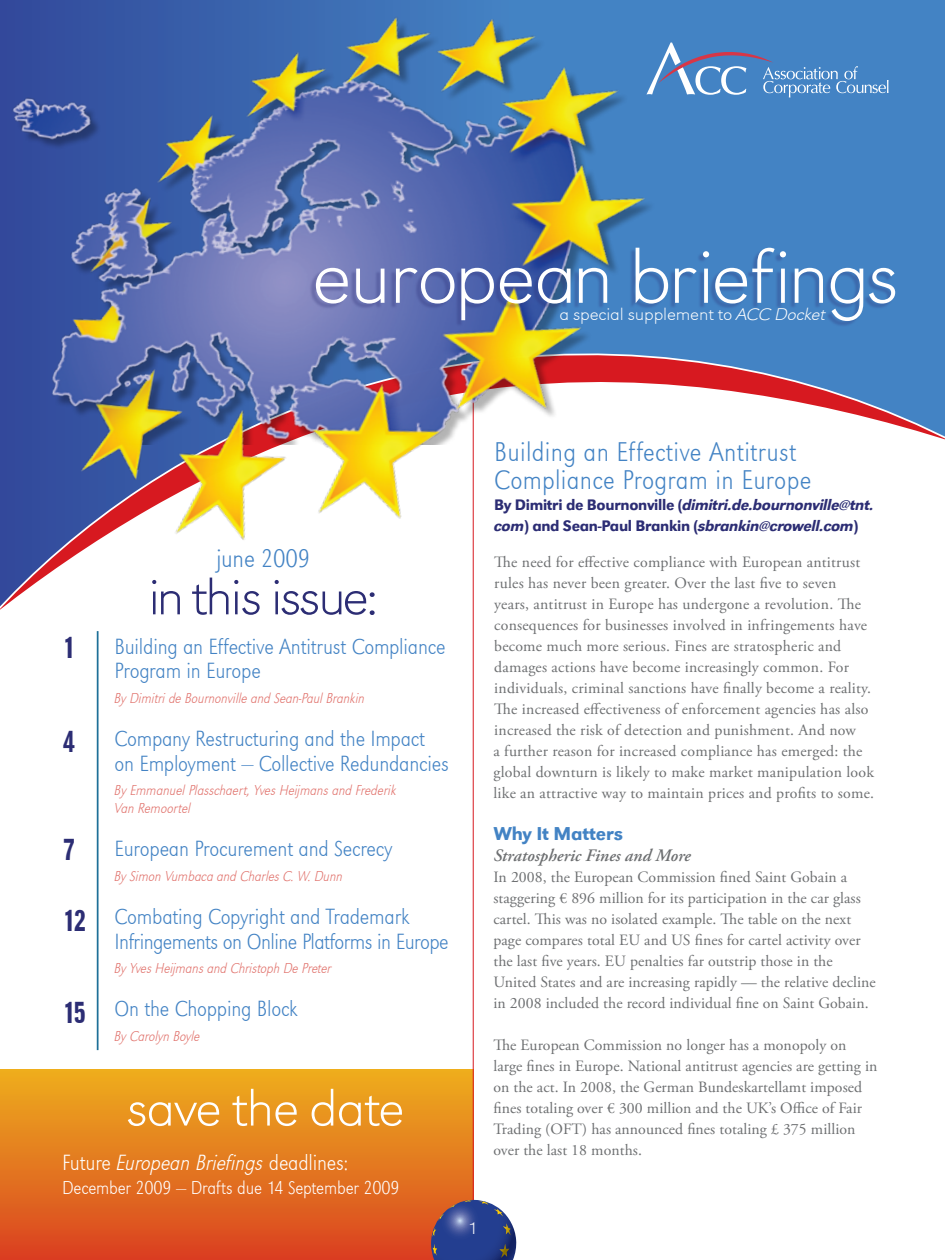
<style>
.page{position:relative;width:945px;height:1260px;background:#fff}
.page>*{position:absolute;margin:0;border:0;box-sizing:border-box;transform-origin:0 0}
.t1{font:78.75px "URW Grotesk T Extr Ligh Extr Wide";letter-spacing:-.035em;color:#fff}
.t2{font:52.5px "URW Grotesk T Extr Ligh Extr Wide";letter-spacing:-.055em;color:#2c2d74}
.t3{font:52.5px "URW Grotesk T Extr Ligh Extr Wide";letter-spacing:-.035em;color:#fff}
.t4{font:700 condensed 31.5px "URW Grotesk T";color:#2c2d74}
.t5{font:28px/27.8px "URW Grotesk T Extr Ligh Extr Narr";letter-spacing:.01em;color:#4383c4}
.t6{font:26.25px "URW Grotesk T Extr Ligh Extr Narr";letter-spacing:-.01em;color:#4383c4}
.t7{font:22.75px/24.3px "URW Grotesk T Extr Ligh Extr Narr";letter-spacing:-.01em;color:#4383c4}
.t8{font:22.75px "URW Grotesk T Extr Ligh Extr Narr Obli";letter-spacing:-.01em;color:#fff}
.t9{font:19.25px "URW Grotesk T Extr Ligh Extr Narr";letter-spacing:-.01em;color:#fff}
.t10{font:500 19.25px "URW Grotesk T";letter-spacing:-.01em;color:#4383c4}
.t11{font:17.5px "URW Grotesk T Extr Ligh Extr Wide";letter-spacing:-.01em;color:#fff}
.t12{font:italic 600 17.5px "Adobe Garamond Pro";color:#6d6f71}
.t13{font:15.75px/21px "Adobe Garamond Pro";letter-spacing:.005em;color:#6d6f71}
.t14{font:15.75px/21px "URW Grotesk T Medi Obli";letter-spacing:-.02em;color:#2c2d74}
.t15{font:14.88px/17.8px "URW Grotesk T Extr Ligh Extr Narr Obli";letter-spacing:-.01em;color:#e1746e}
.s1{font-family:"URW Grotesk T Extr Ligh Extr Wide Obli"}
.s2{font-family:"URW Grotesk T Extr Ligh Extr Narr"}
.s3{font-family:"URW Grotesk T";font-weight:500}
</style>
<div class="page">
<div style="left:0;top:1070px;width:473px;height:190px;background:linear-gradient(to bottom,#eeaf1d,#da4121)"></div>
<div style="left:732px;top:0;width:213px;height:334px;background:#4383c4"></div>
<svg style="left:732px;top:43px;width:157px;height:55px;background:#538cc7"></svg>
<hr style="left:97px;top:631px;width:2px;height:419px;background:#1e7098">
<svg style="left:96px;top:334px;width:849px;height:299px"></svg>
<hr style="left:473px;top:376px;width:1px;height:832px;background:#d71920">
<svg style="left:431px;top:1200px;width:86px;height:60px;background:#4f578c"></svg>
<img style="left:0;top:0;width:732px;height:630px">
<div style="left:310px;top:249px;width:584px;height:78px;background:#2c2d74;opacity:.3"></div>
<h1 class="t1" style="left:312px;top:231px;width:589px">european briefings</h1>
<p class="t11" style="left:559px;top:304px;width:268px">a special supplement to <span class="s1">ACC Docket</span></p>
<h3 class="t4" style="left:63px;top:631px;width:14px">1</h3>
<h3 class="t4" style="left:63px;top:725px;width:14px">4</h3>
<h3 class="t4" style="left:63px;top:832px;width:14px">7</h3>
<h3 class="t4" style="left:63px;top:904px;width:25px">12</h3>
<h3 class="t4" style="left:63px;top:996px;width:25px">15</h3>
<h3 class="t6" style="left:216px;top:543px;width:95px">june 2009</h3>
<h2 class="t2" style="left:148px;top:566px;width:231px">in this issue:</h2>
<h3 class="t7" style="left:115px;top:634px;width:333px">Building an Effective Antitrust Compliance<br>Program in Europe</h3>
<p class="t15" style="left:115px;top:689px;width:252px">By Dimitri de Bournonville and Sean-Paul Brankin</p>
<h3 class="t7" style="left:115px;top:726px;width:336px">Company Restructuring and the Impact on Employment — Collective Redundancies</h3>
<p class="t15" style="left:115px;top:781px;width:284px">By Emmanuel Plasschaert, Yves Heijmans and Frederik<br>Van Remoortel</p>
<h3 class="t7" style="left:115px;top:836px;width:279px">European Procurement and Secrecy</h3>
<p class="t15" style="left:115px;top:867px;width:230px">By Simon Vumbaca and Charles C. W. Dunn</p>
<h3 class="t7" style="left:115px;top:904px;width:336px">Combating Copyright and Trademark<br>Infringements on Online Platforms in Europe</h3>
<p class="t15" style="left:115px;top:959px;width:219px">By Yves Heijmans and Christoph De Preter</p>
<h3 class="t7" style="left:115px;top:997px;width:185px">On the Chopping Block</h3>
<p class="t15" style="left:115px;top:1027px;width:87px">By Carolyn Boyle</p>
<h2 class="t3" style="left:126px;top:1077px;width:280px">save the date</h2>
<h3 class="t8" style="left:62px;top:1149px;width:287px"><span class="s2">Future</span> European Briefings <span class="s2">deadlines:</span></h3>
<p class="t9" style="left:62px;top:1176px;width:339px">December 2009 — Drafts due 14 September 2009</p>
<h3 class="t5" style="left:494px;top:438px;width:319px">Building an Effective Antitrust<br>Compliance Program in Europe</h3>
<p class="t14" style="left:494px;top:494px;width:381px"><span class="s3">By Dimitri de Bournonville (</span>dimitri.de.bournonville@tnt. com<span class="s3">) and Sean-Paul Brankin (</span>sbrankin@crowell.com<span class="s3">)</span></p>
<p class="t13" style="left:493px;top:552px;width:382px">The need for effective compliance with European antitrust rules has never been greater. Over the last five to seven years, antitrust in Europe has undergone a revolution. The consequences for businesses involved in infringements have become much more serious. Fines are stratospheric and damages actions have become increasingly common. For individuals, criminal sanctions have finally become a reality.<br>The increased effectiveness of enforcement agencies has also increased the risk of detection and punishment. And now<br>a further reason for increased compliance has emerged: the global downturn is likely to make market manipulation look like an attractive way to maintain prices and profits to some.</p>
<p class="t10" style="left:493px;top:823px;width:131px">Why It Matters</p>
<p class="t12" style="left:493px;top:845px;width:199px">Stratospheric Fines and More</p>
<p class="t13" style="left:493px;top:867px;width:384px">In 2008, the European Commission fined Saint Gobain a staggering € 896 million for its participation in the car glass cartel. This was no isolated example. The table on the next page compares total EU and US fines for cartel activity over the last five years. EU penalties far outstrip those in the United States and are increasing rapidly — the relative decline in 2008 included the record individual fine on Saint Gobain.</p>
<p class="t13" style="left:493px;top:1035px;width:386px">The European Commission no longer has a monopoly on large fines in Europe. National antitrust agencies are getting in on the act. In 2008, the German Bundeskartellamt imposed fines totaling over € 300 million and the UK’s Office of Fair Trading (OFT) has announced fines totaling £ 375 million over the last 18 months.</p>
<p class="t11" style="left:467px;top:1218px;width:12px">1</p>
</div>
